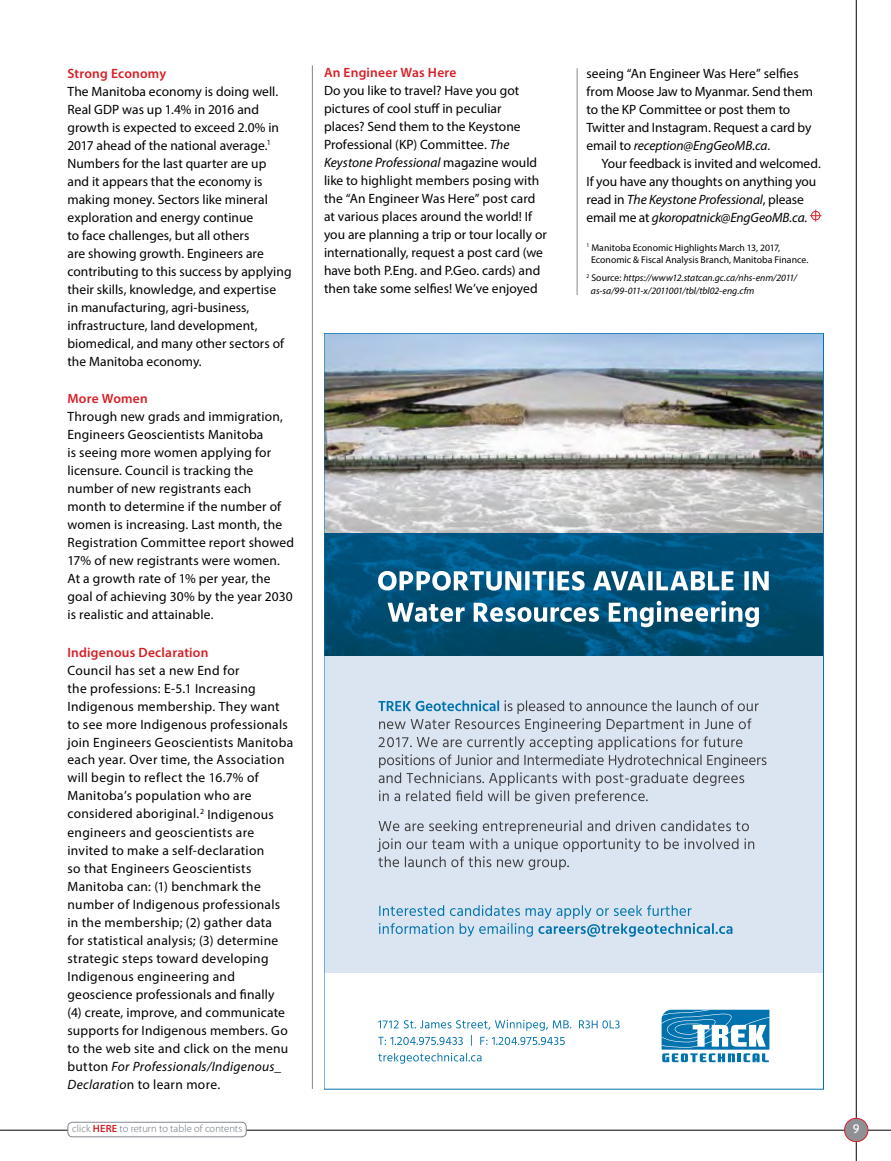
<style>
.page{position:relative;width:891px;height:1161px;background:#fff}
.page>*{position:absolute;margin:0;border:0;box-sizing:border-box;transform-origin:0 0}
.t1{font:13.5px/18px "Myriad Pro";letter-spacing:.01em;color:#000}
.t2{font:13.5px/18px "Myriad Pro";letter-spacing:-.01em;color:#000}
.t3{font:600 13.5px "Myriad Pro";letter-spacing:.015em;color:#d61f26}
.t4{font:500 13.5px "Agenda";color:#fff}
.t5{font:300 10.5px "Myriad Pro";letter-spacing:.01em;color:#636e75}
.t6{font:italic 9.75px/12.3px "Myriad Pro";color:#000}
.t7{font:9.75px/12.3px "Myriad Pro";letter-spacing:.005em;color:#000}
.s1{font-style:italic}
.s2{font-style:normal}
.s3{font-weight:600;color:#d61f26}
</style>
<div class="page">
<hr style="left:312px;top:65px;width:1px;height:1024px;background:#85878e">
<svg style="left:810px;top:210px;width:12px;height:12px"></svg>
<hr style="left:577px;top:68px;width:1px;height:227px;background:#85878e">
<div style="left:324px;top:656px;width:500px;height:317px;background:#dbe5f1"></div>
<img style="left:326px;top:335px;width:496px;height:199px">
<svg style="left:326px;top:534px;width:496px;height:122px;background:#005077"></svg>
<svg style="left:379px;top:905px;width:353px;height:32px"></svg>
<svg style="left:378px;top:1053px;width:103px;height:11px"></svg>
<svg style="left:378px;top:1020px;width:242px;height:26px"></svg>
<svg style="left:662px;top:1010px;width:107px;height:52px"></svg>
<svg style="left:388px;top:601px;width:371px;height:26px"></svg>
<svg style="left:378px;top:571px;width:391px;height:20px"></svg>
<svg style="left:377px;top:820px;width:377px;height:50px"></svg>
<svg style="left:378px;top:700px;width:389px;height:104px"></svg>
<hr style="left:0;top:1130px;width:891px;height:1px;background:#000">
<hr style="left:856px;top:0;width:1px;height:1161px;background:#000">
<div style="left:845px;top:1118px;width:23px;height:24px;background:#8f9096;border-radius:50%"></div>
<div style="left:844px;top:1118px;width:24px;height:24px;border:1px solid #d61f26;border-radius:50%"></div>
<div style="left:68px;top:1122px;width:178px;height:15px;background:#fff;border-radius:4px"></div>
<div style="left:68px;top:1122px;width:178px;height:15px;border:1px solid #85878e;border-radius:4px"></div>
<p class="t3" style="left:68px;top:65px;width:100px">Strong Economy</p>
<p class="t1" style="left:67px;top:82px;width:226px">The Manitoba economy is doing well.<br>Real GDP was up 1.4% in 2016 and growth is expected to exceed 2.0% in 2017 ahead of the national average.<sup>1<br></sup>Numbers for the last quarter are up<br>and it appears that the economy is making money. Sectors like mineral exploration and energy continue<br>to face challenges, but all others<br>are showing growth. Engineers are contributing to this success by applying their skills, knowledge, and expertise<br>in manufacturing, agri-business, infrastructure, land development, biomedical, and many other sectors of the Manitoba economy.</p>
<p class="t3" style="left:67px;top:390px;width:82px">More Women</p>
<p class="t1" style="left:67px;top:407px;width:228px">Through new grads and immigration, Engineers Geoscientists Manitoba<br>is seeing more women applying for licensure. Council is tracking the number of new registrants each<br>month to determine if the number of women is increasing. Last month, the Registration Committee report showed 17% of new registrants were women.<br>At a growth rate of 1% per year, the goal of achieving 30% by the year 2030 is realistic and attainable.</p>
<p class="t3" style="left:67px;top:643px;width:142px">Indigenous Declaration</p>
<p class="t1" style="left:67px;top:661px;width:227px">Council has set a new End for<br>the professions: E-5.1 Increasing Indigenous membership. They want to see more Indigenous professionals join Engineers Geoscientists Manitoba each year. Over time, the Association will begin to reflect the 16.7% of Manitoba’s population who are considered aboriginal.<sup>2</sup> Indigenous engineers and geoscientists are invited to make a self-declaration<br>so that Engineers Geoscientists Manitoba can: (1) benchmark the number of Indigenous professionals in the membership; (2) gather data<br>for statistical analysis; (3) determine strategic steps toward developing Indigenous engineering and geoscience professionals and finally<br>(4) create, improve, and communicate supports for Indigenous members. Go to the web site and click on the menu button <span class="s1">For Professionals/Indigenous_ Declaratio</span>n to learn more.</p>
<p class="t3" style="left:324px;top:64px;width:134px">An Engineer Was Here</p>
<p class="t1" style="left:324px;top:81px;width:225px">Do you like to travel? Have you got pictures of cool stuff in peculiar<br>places? Send them to the Keystone Professional (KP) Committee. <span class="s1">The Keystone Professional</span> magazine would like to highlight members posing with the “An Engineer Was Here” post card at various places around the world! If you are planning a trip or tour locally or internationally, request a post card (we have both P.Eng. and P.Geo. cards) and then take some selfies! We’ve enjoyed</p>
<p class="t1" style="left:586px;top:64px;width:228px">seeing “An Engineer Was Here” selfies from Moose Jaw to Myanmar. Send them to the KP Committee or post them to Twitter and Instagram. Request a card by email to <span class="s1">reception@EngGeoMB.ca</span>.</p>
<p class="t2" style="left:586px;top:154px;width:236px;text-indent:15px">Your feedback is invited and welcomed.<br>If you have any thoughts on anything you read in <span class="s1">The Keystone Professional</span>, please email me at <span class="s1">gkoropatnick@EngGeoMB.ca.</span></p>
<p class="t7" style="left:591px;top:241px;width:219px;text-indent:-5px"><sup>1</sup> Manitoba Economic Highlights March 13, 2017,<br>Economic &amp; Fiscal Analysis Branch, Manitoba Finance.</p>
<p class="t6" style="left:591px;top:272px;width:208px;text-indent:-4px"><sup>2</sup> <span class="s2">Source:</span> https://www12.statcan.gc.ca/nhs-enm/2011/ as-sa/99-011-x/2011001/tbl/tbl02-eng.cfm</p>
<p class="t5" style="left:72px;top:1123px;width:172px">click <span class="s3">HERE</span> to return to table of contents</p>
<p class="t4" style="left:853px;top:1121px;width:8px">9</p>
</div>
